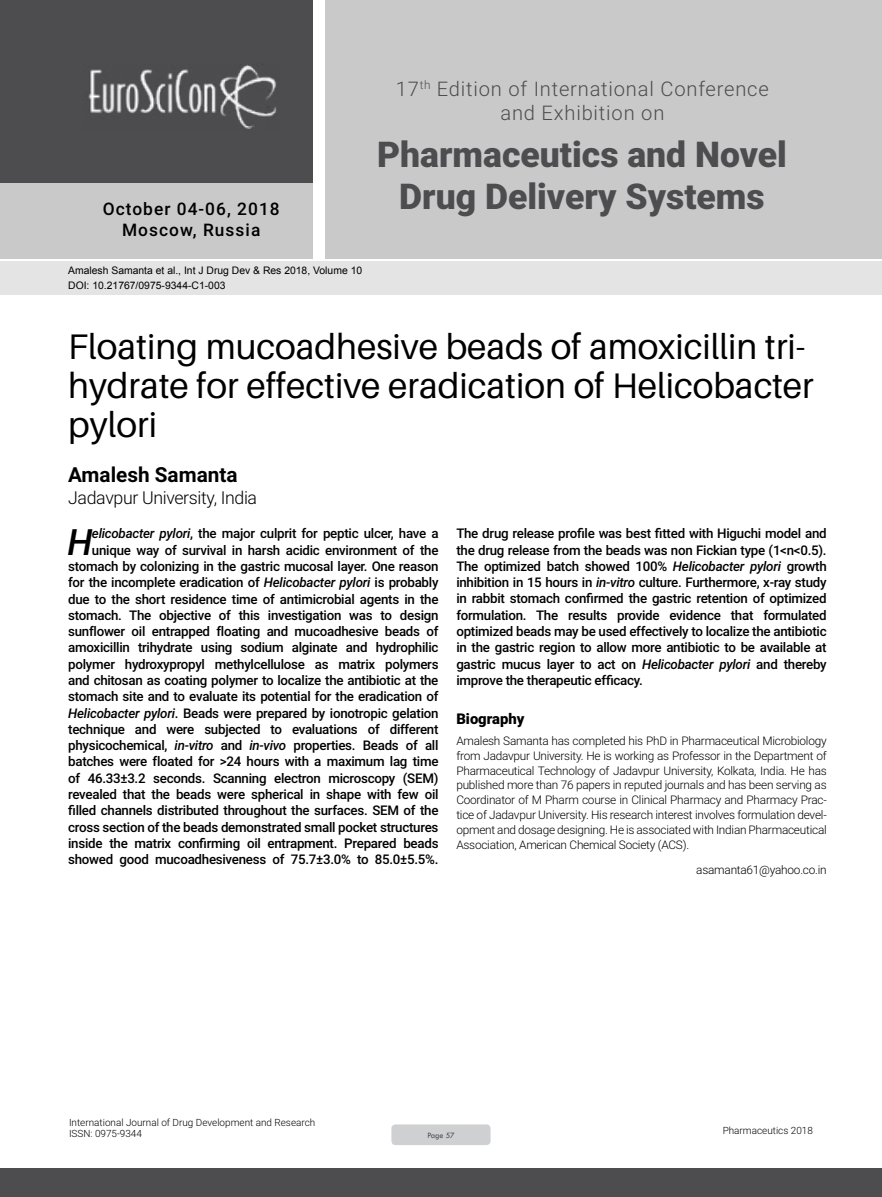
<style>
.page{position:relative;width:882px;height:1197px;background:#fff}
.page>*{position:absolute;margin:0;border:0;box-sizing:border-box;transform-origin:0 0}
.t1{font:italic 500 36.23px "Roboto";color:#000}
.t2{font:35.52px/39.2px "Aileron";color:#000}
.t3{font:900 35.52px/42.7px "Roboto";color:#4d4d4f;text-align:center}
.t4{font:700 20.82px "Roboto";color:#000}
.t5{font:300 20.12px/24.2px "Roboto";letter-spacing:.04em;color:#4d4d4f;text-align:center}
.t6{font:300 17.85px "Roboto";letter-spacing:-.02em;color:#000}
.t7{font:500 17.32px/20.8px "Roboto";letter-spacing:.06em;color:#000;text-align:center}
.t8{font:900 14.88px "Roboto";color:#000}
.t9{font:500 13.3px/16.3px "Roboto";letter-spacing:-.02em;color:#000;text-align:right}
.t10{font:300 11.9px/14.9px "Roboto";letter-spacing:-.02em;color:#000;text-align:justify}
.t11{font:10.33px/14.2px "Arial";color:#000}
.t12{font:300 9.97px/11.9px "Roboto";color:#000}
.t13{font:8.58px "Tw Cen";letter-spacing:-.02em;color:#4d4d4f;scale:.95 1}
.s1{font-style:italic}
</style>
<div class="page">
<div style="left:0;top:0;width:313px;height:183px;background:#4d4d4f"></div>
<div style="left:1px;top:183px;width:312px;height:76px;background:#c9c9ca"></div>
<div style="left:326px;top:0;width:556px;height:259px;background:#c9c9ca"></div>
<img style="left:88px;top:65px;width:188px;height:64px">
<div style="left:0;top:1169px;width:882px;height:28px;background:#4d4d4f"></div>
<div style="left:1px;top:261px;width:881px;height:33px;background:#e4e4e4"></div>
<div style="left:391px;top:1124px;width:100px;height:21px;background:#cfd0d2;border-radius:4px"></div>
<h3 class="t7" style="left:103px;top:198px;width:178px">October 04-06, 2018<br>Moscow, Russia</h3>
<p class="t11" style="left:68px;top:264px;width:296px">Amalesh Samanta et al., Int J Drug Dev &amp; Res 2018, Volume 10<br>DOI: 10.21767/0975-9344-C1-003</p>
<h3 class="t5" style="left:396px;top:76px;width:375px">17<sup>th</sup> Edition of International Conference and Exhibition on</h3>
<h2 class="t3" style="left:377px;top:131px;width:412px">Pharmaceutics and Novel<br>Drug Delivery Systems</h2>
<h2 class="t2" style="left:68px;top:328px;width:747px">Floating mucoadhesive beads of amoxicillin tri&shy;hydrate for effective eradication of Helicobacter pylori</h2>
<h3 class="t4" style="left:68px;top:460px;width:171px">Amalesh Samanta</h3>
<h3 class="t6" style="left:68px;top:485px;width:190px">Jadavpur University, India</h3>
<p class="t9" style="left:68px;top:525px;width:372px"><span class="s1">elicobacter pylori</span>, the major culprit for peptic ulcer, have a unique way of survival in harsh acidic environment of the stomach by colonizing in the gastric mucosal layer. One reason for the incomplete eradication of <span class="s1">Helicobacter pylori</span> is probably due to the short residence time of antimicrobial agents in the stomach. The objective of this investigation was to design sunflower oil entrapped floating and mucoadhesive beads of amoxicillin trihydrate using sodium alginate and hydrophilic polymer hydroxypropyl methylcellulose as matrix polymers and chitosan as coating polymer to localize the antibiotic at the stomach site and to evaluate its potential for the eradication of <span class="s1">Helicobacter pylori</span>. Beads were prepared by ionotropic gelation technique and were subjected to evaluations of different physicochemical, <span class="s1">in-vitro</span> and <span class="s1">in-vivo</span> properties. Beads of all batches were floated for &gt;24 hours with a maximum lag time of 46.33±3.2 seconds. Scanning electron microscopy (SEM) revealed that the beads were spherical in shape with few oil filled channels distributed throughout the surfaces. SEM of the cross section of the beads demonstrated small pocket structures inside the matrix confirming oil entrapment. Prepared beads showed good mucoadhesiveness of 75.7±3.0% to 85.0±5.5%.</p>
<p class="t9" style="left:456px;top:525px;width:372px;text-align:justify">The drug release profile was best fitted with Higuchi model and the drug release from the beads was non Fickian type (1&lt;n&lt;0.5).<br>The optimized batch showed 100% <span class="s1">Helicobacter pylori</span> growth inhibition in 15 hours in <span class="s1">in-vitro</span> culture. Furthermore, x-ray study in rabbit stomach confirmed the gastric retention of optimized formulation. The results provide evidence that formulated optimized beads may be used effectively to localize the antibiotic in the gastric region to allow more antibiotic to be available at gastric mucus layer to act on <span class="s1">Helicobacter pylori</span> and thereby improve the therapeutic efficacy.</p>
<h1 class="t1" style="left:68px;top:516px;width:27px">H</h1>
<p class="t8" style="left:456px;top:708px;width:70px">Biography</p>
<p class="t10" style="left:456px;top:733px;width:372px">Amalesh Samanta has completed his PhD in Pharmaceutical Microbiology from Jadavpur University. He is working as Professor in the Department of Pharmaceutical Technology of Jadavpur University, Kolkata, India. He has published more than 76 papers in reputed journals and has been serving as Coordinator of M Pharm course in Clinical Pharmacy and Pharmacy Prac&shy;tice of Jadavpur University. His research interest involves formulation devel&shy;opment and dosage designing. He is associated with Indian Pharmaceutical Association, American Chemical Society (ACS).</p>
<p class="t10" style="left:696px;top:862px;width:132px">asamanta61@yahoo.co.in</p>
<p class="t12" style="left:69px;top:1116px;width:248px">International Journal of Drug Development and Research<br>ISSN: 0975-9344</p>
<p class="t12" style="left:723px;top:1124px;width:92px">Pharmaceutics 2018</p>
<p class="t13" style="left:427px;top:1130px;width:30px">Page 57</p>
</div>
